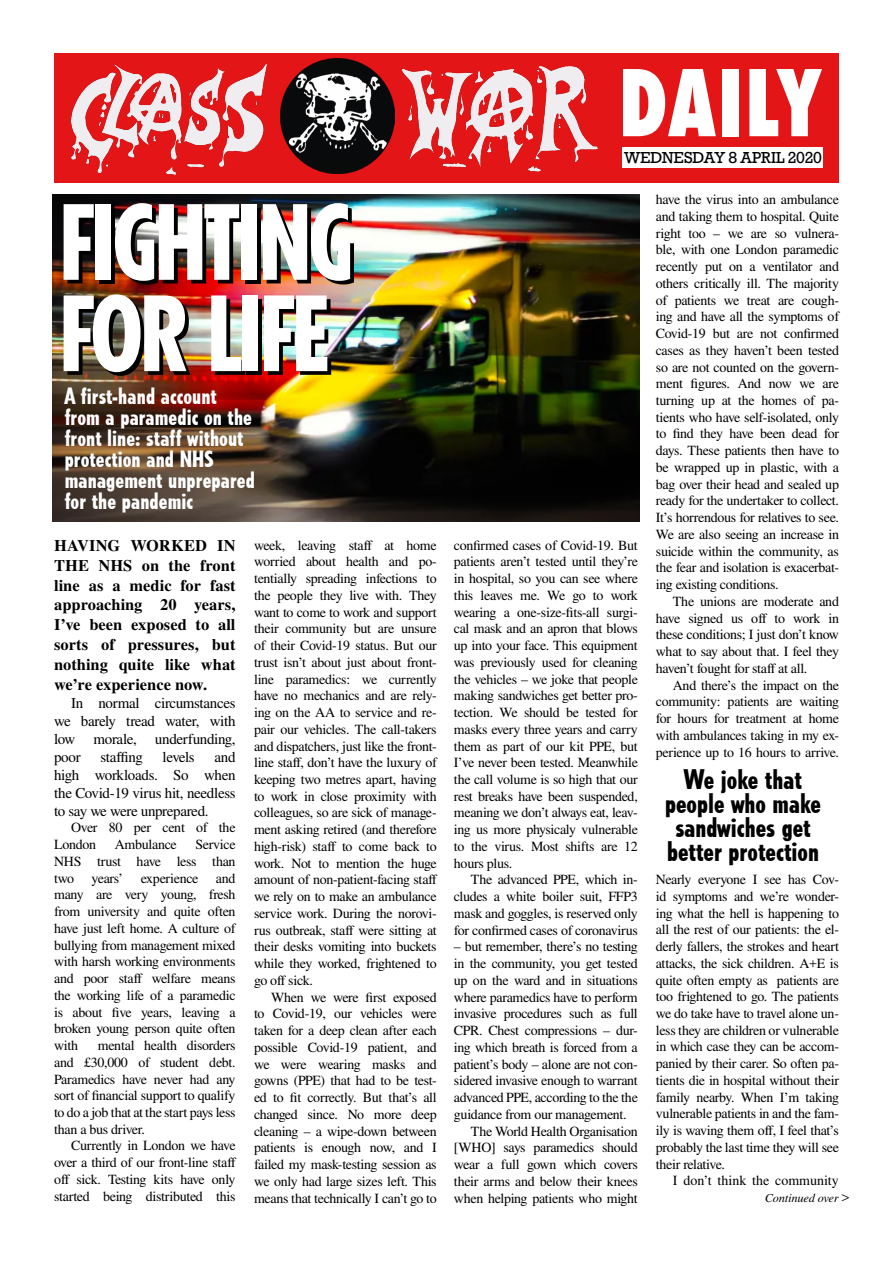
<style>
.page{position:relative;width:893px;height:1263px;background:#fff}
.page>*{position:absolute;margin:0;border:0;box-sizing:border-box;transform-origin:0 0}
.t1{font:800 condensed 102.45px/91.3px "Tempo";letter-spacing:-.035em;color:#fff;scale:.94 1}
.t2{font:800 condensed 89.1px "Futura";letter-spacing:.01em;color:#fff;scale:.91 1}
.t3{font:800 condensed 27px/24px "Tempo";color:#000;text-align:center}
.t4{font:800 condensed 22.5px/21px "Tempo";letter-spacing:.005em;color:#fff}
.t5{font:500 16.5px/19.8px "Nimbus Rom No 9 L";color:#000;text-align:justify}
.t6{font:15px/18px "Nimbus Rom No 9 L";letter-spacing:-.02em;color:#000;text-align:justify}
.t7{font:15px "Rockwell";letter-spacing:-.015em;color:#000}
.t8{font:13.95px/16.8px "Nimbus Rom No 9 L";letter-spacing:-.02em;color:#000;text-align:justify}
.t9{font:13.95px "Nimbus Rom No 9 L";color:#000}
.t10{font:italic 12px "Nimbus Rom No 9 L";color:#000}
.s1{font-style:normal;font-size:13.95px}
</style>
<div class="page">
<div style="left:54px;top:53px;width:785px;height:129px;background:#e41517"></div>
<img style="left:70px;top:63px;width:279px;height:112px">
<img style="left:402px;top:66px;width:196px;height:106px">
<img style="left:280px;top:59px;width:115px;height:114px">
<div style="left:623px;top:147px;width:200px;height:21px;background:#fff"></div>
<img style="left:53px;top:195px;width:587px;height:327px">
<svg style="left:400px;top:321px;width:11px;height:18px"></svg>
<h1 class="t1" style="left:59px;top:196px;width:314px">FIGHTING<br>FOR LIFE</h1>
<h3 class="t4" style="left:65px;top:385px;width:192px">A first-hand account from a paramedic on the front line: staff without protection and NHS management unprepared for the pandemic</h3>
<p class="t5" style="left:54px;top:535px;width:183px">HAVING WORKED IN THE NHS on the front line as a medic for fast approaching 20 years, I’ve been exposed to all sorts of pressures, but nothing quite like what we’re experience now.</p>
<p class="t6" style="left:54px;top:693px;width:183px;text-indent:17px">In normal circumstances we barely tread water, with low morale, underfunding, poor</p>
<p class="t6" style="left:54px;top:747px;width:183px;text-indent:160px">and high workloads. So when the Covid-19 virus hit, needless to say we were unprepared.</p>
<p class="t8" style="left:54px;top:819px;width:183px;text-indent:17px">Over 80 per cent of the<br>London</p>
<p class="t6" style="left:100px;top:747px;width:44px">staffing</p>
<p class="t6" style="left:163px;top:747px;width:34px">levels</p>
<p class="t8" style="left:54px;top:835px;width:183px;text-indent:141px">Service NHS trust have less than two</p>
<p class="t8" style="left:115px;top:835px;width:64px">Ambulance</p>
<p class="t8" style="left:54px;top:869px;width:183px;text-indent:162px">and many are very young, fresh from university and quite often have just left home. A culture of bullying from management mixed with harsh working environments and poor staff welfare means the working life of a paramedic is about five years, leaving a broken young person quite often with</p>
<p class="t8" style="left:92px;top:869px;width:33px">years’</p>
<p class="t8" style="left:141px;top:869px;width:59px">experience</p>
<p class="t8" style="left:54px;top:1036px;width:183px;text-indent:44px">mental health disorders and £30,000 of student debt.<br>Paramedics have never had any sort of financial support to qualify to do a job that at the start pays less than a bus driver.</p>
<p class="t8" style="left:54px;top:1137px;width:184px;text-indent:17px">Currently in London we have over a third of our front-line staff off sick. Testing kits have only started being distributed this</p>
<p class="t8" style="left:254px;top:536px;width:185px">week, leaving staff at home worried about health and po&shy;tentially spreading infections to the people they live with. They want to come to work and support their community but are unsure of their Covid-19 status. But our trust isn’t about just about front&shy;line paramedics: we currently have no mechanics and are rely&shy;ing on the AA to service and re&shy;pair our vehicles. The call-takers and dispatchers, just like the front&shy;line staff, don’t have the luxury of keeping two metres apart, having to work in close proximity with colleagues, so are sick of manage&shy;ment asking retired (and therefore high-risk) staff to come back to work. Not to mention the huge amount of non-patient-facing staff we rely on to make an ambulance service work. During the norovi&shy;rus outbreak, staff were sitting at their desks vomiting into buckets while they worked, frightened to go off sick.</p>
<p class="t8" style="left:254px;top:988px;width:184px;text-indent:17px">When we were first exposed to Covid-19, our vehicles were taken for a deep clean after each possible Covid-19 patient, and we were wearing masks and gowns (PPE) that had to be test&shy;ed to fit correctly. But that’s all changed since. No more deep cleaning – a wipe-down between patients is enough now, and I failed my mask-testing session as we only had large sizes left. This means that technically I can’t go to</p>
<h2 class="t2" style="left:619px;top:42px;width:225px">DAILY</h2>
<p class="t7" style="left:624px;top:149px;width:200px">WEDNESDAY 8 APRIL 2020</p>
<p class="t8" style="left:454px;top:536px;width:185px">confirmed cases of Covid-19. But patients aren’t tested until they’re in hospital, so you can see where this leaves me. We go to work wearing a one-size-fits-all surgi&shy;cal mask and an apron that blows up into your face. This equipment was previously used for cleaning the vehicles – we joke that people making sandwiches get better pro&shy;tection. We should be tested for masks every three years and carry them as part of our kit PPE, but I’ve never been tested. Meanwhile the call volume is so high that our rest breaks have been suspended, meaning we don’t always eat, leav&shy;ing us more physicaly vulnerable to the virus. Most shifts are 12 hours plus.</p>
<p class="t8" style="left:454px;top:871px;width:185px;text-indent:17px">The advanced PPE, which in&shy;cludes a white boiler suit, FFP3 mask and goggles, is reserved only for confirmed cases of coronavirus</p>
<p class="t8" style="left:454px;top:938px;width:185px">– but remember, there’s no testing</p>
<p class="t8" style="left:454px;top:954px;width:185px">in the community, you get tested</p>
<p class="t8" style="left:454px;top:971px;width:185px">up on the ward and in situations</p>
<p class="t8" style="left:454px;top:988px;width:185px">where paramedics have to perform</p>
<p class="t8" style="left:454px;top:1005px;width:185px">invasive procedures such as full</p>
<p class="t8" style="left:454px;top:1021px;width:185px">CPR. Chest compressions – dur-</p>
<p class="t8" style="left:454px;top:1038px;width:185px">ing which breath is forced from a</p>
<p class="t8" style="left:454px;top:1055px;width:185px">patient’s body – alone are not con-</p>
<p class="t8" style="left:454px;top:1072px;width:185px">sidered invasive enough to warrant</p>
<p class="t8" style="left:454px;top:1088px;width:185px">advanced PPE, according to the the</p>
<p class="t8" style="left:454px;top:1105px;width:174px">guidance from our management.</p>
<p class="t8" style="left:471px;top:1122px;width:168px">The World Health Organisation</p>
<p class="t8" style="left:454px;top:1139px;width:185px">[WHO] says paramedics should</p>
<p class="t8" style="left:454px;top:1155px;width:185px">wear a full gown which covers</p>
<p class="t8" style="left:454px;top:1172px;width:185px">their arms and below their knees</p>
<p class="t8" style="left:454px;top:1189px;width:185px">when helping patients who might</p>
<p class="t8" style="left:656px;top:190px;width:185px">have the virus into an ambulance and taking them to hospital. Quite right too – we are so vulnera&shy;ble, with one London paramedic recently put on a ventilator and others critically ill. The majority of patients we treat are cough&shy;ing and have all the symptoms of Covid-19 but are not confirmed cases as they haven’t been tested so are not counted on the govern&shy;ment figures. And now we are turning up at the homes of pa&shy;tients who have self-isolated, only to find they have been dead for days. These patients then have to be wrapped up in plastic, with a bag over their head and sealed up ready for the undertaker to collect.<br>It’s horrendous for relatives to see.<br>We are also seeing an increase in suicide within the community, as the fear and isolation is exacerbat&shy;ing existing conditions.</p>
<p class="t8" style="left:656px;top:592px;width:185px;text-indent:17px">The unions are moderate and have signed us off to work in these conditions; I just don’t know what to say about that. I feel they haven’t fought for staff at all.</p>
<p class="t8" style="left:656px;top:676px;width:185px;text-indent:17px">And there’s the impact on the community: patients are waiting for hours for treatment at home with ambulances taking in my ex&shy;perience up to 16 hours to arrive.</p>
<h3 class="t3" style="left:665px;top:767px;width:157px">We joke that people who make sandwiches get better protection</h3>
<p class="t8" style="left:656px;top:870px;width:185px">Nearly everyone I see has Cov&shy;id symptoms and we’re wonder&shy;ing what the hell is happening to all the rest of our patients: the el&shy;derly fallers, the strokes and heart attacks, the sick children. A+E is quite often empty as patients are too frightened to go. The patients we do take have to travel alone un&shy;less they are children or vulnerable in which case they can be accom&shy;panied by their carer. So often pa&shy;tients die in hospital without their family nearby. When I’m taking vulnerable patients in and the fam&shy;ily is waving them off, I feel that’s probably the last time they will see their relative.</p>
<p class="t9" style="left:673px;top:1171px;width:168px">I don’t think the community</p>
<p class="t10" style="left:765px;top:1190px;width:86px">Continued over <span class="s1">&gt;</span></p>
</div>
